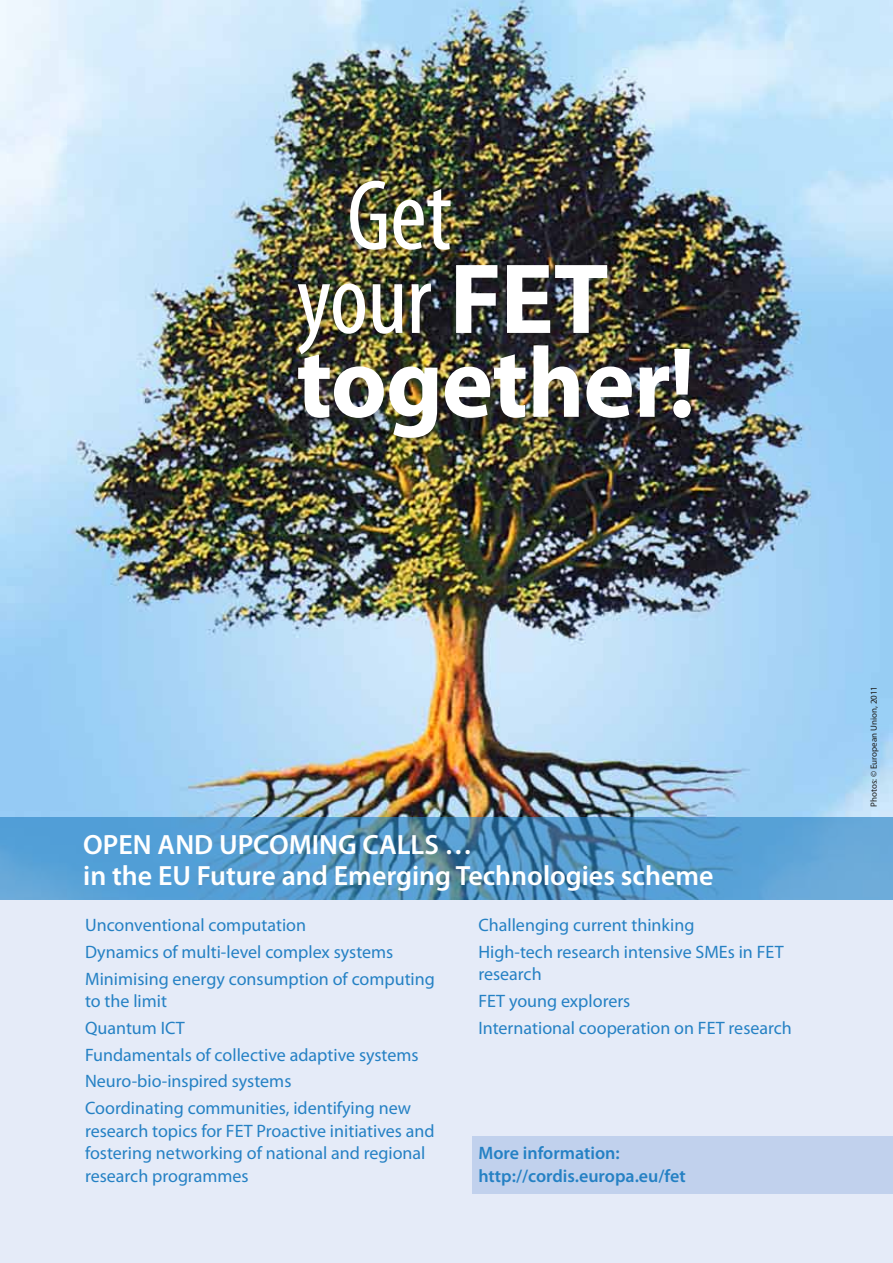
<style>
.page{position:relative;width:893px;height:1263px;background:#fff}
.page>*{position:absolute;margin:0;border:0;box-sizing:border-box;transform-origin:0 0}
.t1{font:700 100.65px/83.8px "Myriad Pro";letter-spacing:-.01em;color:#fff}
.t2{font:600 27.9px/31.3px "Myriad Pro";color:#fff}
.t3{font:18px/26.7px "Myriad Pro";color:#2581c4}
.t4{font:600 18px/22.5px "Myriad Pro";color:#2581c4}
.t5{font:9px "Myriad Pro";color:#1d1d1b}
.s1{font-weight:400;font-stretch:condensed}
</style>
<div class="page">
<img style="left:0;top:0;width:893px;height:817px">
<div style="left:0;top:900px;width:893px;height:363px;background:#e5ebf8"></div>
<div style="left:297px;top:180px;width:402px;height:266px;background:#1d1d1b;opacity:.3"></div>
<svg style="left:0;top:817px;width:893px;height:83px;background:#5498c9"></svg>
<div style="left:472px;top:1136px;width:421px;height:58px;background:#c1d1ed"></div>
<h1 class="t1" style="left:296px;top:170px;width:400px;text-indent:50px"><span class="s1">Get<br>your</span> FET together!</h1>
<h2 class="t2" style="left:83px;top:828px;width:94px">OPEN AND</h2>
<h2 class="t2" style="left:83px;top:828px;width:632px;text-indent:136px">UPCOMING CALLS …<br>in the EU Future and Emerging Technologies scheme</h2>
<p class="t3" style="left:85px;top:911px;width:351px">Unconventional computation<br>Dynamics of multi-level complex systems<br>Minimising energy consumption of computing</p>
<p class="t3" style="left:85px;top:987px;width:335px">to the limit<br>Quantum ICT<br>Fundamentals of collective adaptive systems<br>Neuro-bio-inspired systems<br>Coordinating communities, identifying new</p>
<p class="t3" style="left:85px;top:1119px;width:351px;line-height:22.5px">research topics for FET Proactive initiatives and fostering networking of national and regional research programmes</p>
<p class="t3" style="left:478px;top:911px;width:307px">Challenging current thinking<br>High-tech research intensive SMEs in FET</p>
<p class="t3" style="left:478px;top:961px;width:315px">research<br>FET young explorers<br>International cooperation on FET research</p>
<p class="t4" style="left:478px;top:1141px;width:209px">More information: http://cordis.europa.eu/fet</p>
<p class="t5" style="left:868px;top:807px;width:122px;rotate:-90deg">Photos: © European Union, 2011</p>
</div>
